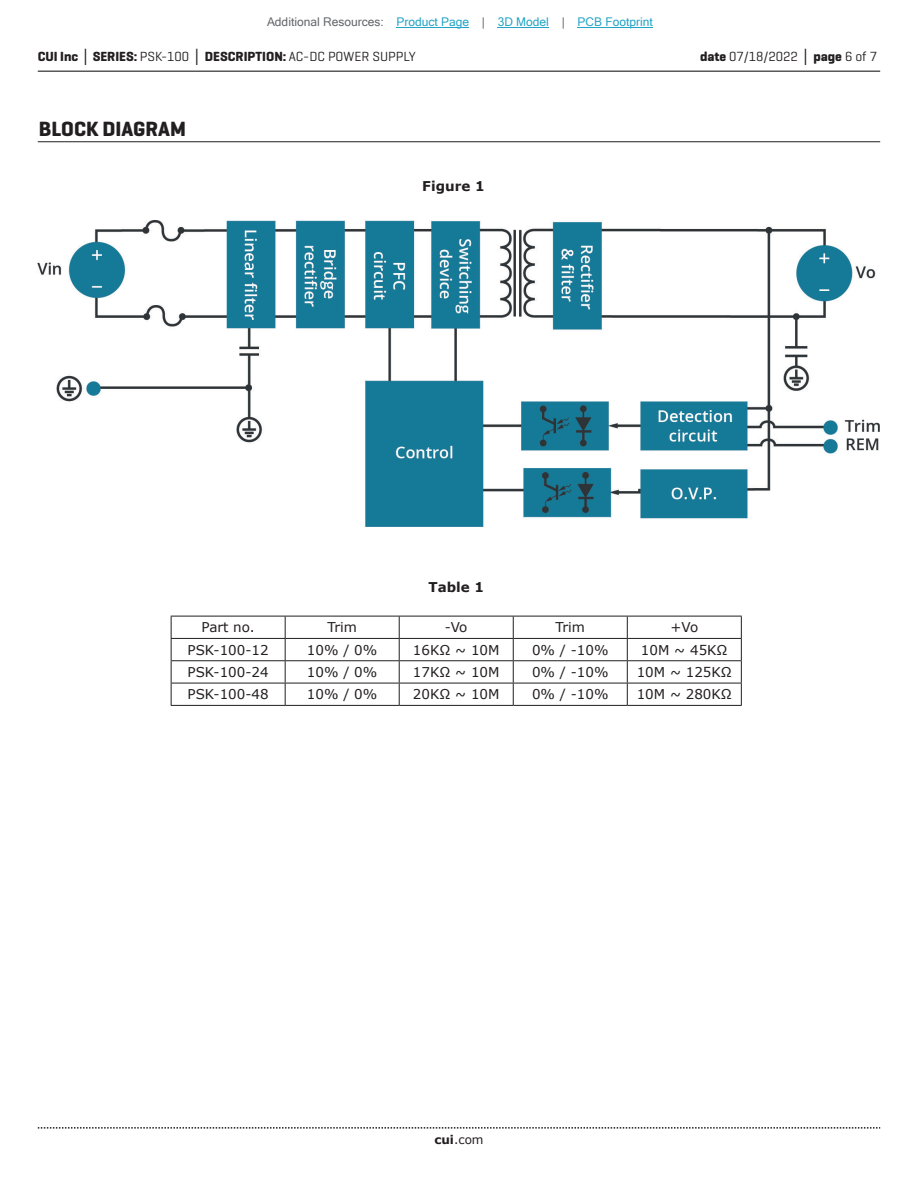
<style>
.page{position:relative;width:918px;height:1188px;background:#fff}
.page>*{position:absolute;margin:0;border:0;box-sizing:border-box;transform-origin:0 0}
.t1{font:700 21px "Geogrotesque";color:#231f20}
.t2{font:13.5px "Verdana";color:#231f20}
.t3{font:700 13.5px "Geogrotesque";color:#231f20}
.t4{font:13.5px "Geogrotesque";color:#231f20}
.t5{font:700 13.5px "Verdana";color:#231f20}
.t6{font:12px "Microsoft Sans Serif";color:#23a4c6}
.t7{font:12px "Verdana";color:#231f20}
.s1{color:#63676b}
.s2{font-family:"Verdana"}
.s3{font-weight:400}
.s4{font-weight:700}
.s5{font-family:"Verdana";font-weight:700}
</style>
<div class="page">
<hr style="left:38px;top:71px;width:842px;height:1px;background:#231f20">
<svg style="left:38px;top:1127px;width:842px;height:2px"></svg>
<hr style="left:38px;top:141px;width:842px;height:1px;background:#231f20">
<hr style="left:171px;top:616px;width:114px;height:1px;background:#231f20">
<hr style="left:285px;top:616px;width:114px;height:1px;background:#231f20">
<hr style="left:399px;top:616px;width:114px;height:1px;background:#231f20">
<hr style="left:513px;top:616px;width:114px;height:1px;background:#231f20">
<hr style="left:627px;top:616px;width:115px;height:1px;background:#231f20">
<hr style="left:171px;top:638px;width:114px;height:1px;background:#231f20">
<hr style="left:285px;top:638px;width:114px;height:1px;background:#231f20">
<hr style="left:399px;top:638px;width:114px;height:1px;background:#231f20">
<hr style="left:513px;top:638px;width:114px;height:1px;background:#231f20">
<hr style="left:627px;top:638px;width:115px;height:1px;background:#231f20">
<hr style="left:171px;top:660px;width:114px;height:1px;background:#231f20">
<hr style="left:285px;top:660px;width:114px;height:1px;background:#231f20">
<hr style="left:399px;top:660px;width:114px;height:1px;background:#231f20">
<hr style="left:513px;top:660px;width:114px;height:1px;background:#231f20">
<hr style="left:627px;top:660px;width:115px;height:1px;background:#231f20">
<hr style="left:171px;top:683px;width:114px;height:1px;background:#231f20">
<svg style="left:171px;top:616px;width:1px;height:89px"></svg>
<hr style="left:285px;top:683px;width:114px;height:1px;background:#231f20">
<svg style="left:285px;top:616px;width:1px;height:89px"></svg>
<hr style="left:399px;top:683px;width:114px;height:1px;background:#231f20">
<svg style="left:399px;top:616px;width:1px;height:89px"></svg>
<hr style="left:513px;top:683px;width:114px;height:1px;background:#231f20">
<svg style="left:513px;top:616px;width:1px;height:89px"></svg>
<hr style="left:627px;top:683px;width:115px;height:1px;background:#231f20">
<svg style="left:627px;top:616px;width:1px;height:89px"></svg>
<svg style="left:741px;top:616px;width:1px;height:89px"></svg>
<hr style="left:171px;top:705px;width:114px;height:1px;background:#231f20">
<hr style="left:285px;top:705px;width:114px;height:1px;background:#231f20">
<hr style="left:399px;top:705px;width:114px;height:1px;background:#231f20">
<hr style="left:513px;top:705px;width:114px;height:1px;background:#231f20">
<hr style="left:627px;top:705px;width:115px;height:1px;background:#231f20">
<img style="left:38px;top:221px;width:842px;height:305px">
<hr style="left:397px;top:27px;width:72px;height:1px;background:#23a4c6">
<hr style="left:498px;top:27px;width:51px;height:1px;background:#23a4c6">
<hr style="left:578px;top:27px;width:75px;height:1px;background:#23a4c6">
<p class="t6" style="left:267px;top:15px;width:387px"><span class="s1">Additional Resources:</span> Product Page <span class="s1">|</span> 3D Model <span class="s1">|</span> PCB Footprint</p>
<p class="t3" style="left:38px;top:48px;width:380px">CUI Inc <span class="s2">│</span> SERIES: <span class="s3">PSK-100</span> <span class="s2">│</span> DESCRIPTION: <span class="s3">AC-DC POWER SUPPLY</span></p>
<p class="t4" style="left:700px;top:48px;width:179px"><span class="s4">date</span> 07/18/2022 <span class="s5">│</span> <span class="s4">page</span> 6 of 7</p>
<h1 class="t1" style="left:39px;top:116px;width:149px">BLOCK DIAGRAM</h1>
<p class="t5" style="left:422px;top:177px;width:64px">Figure 1</p>
<p class="t5" style="left:429px;top:577px;width:57px">Table 1</p>
<p class="t2" style="left:202px;top:618px;width:55px">Part no.</p>
<p class="t2" style="left:327px;top:618px;width:31px">Trim</p>
<p class="t2" style="left:445px;top:618px;width:24px">-Vo</p>
<p class="t2" style="left:555px;top:618px;width:31px">Trim</p>
<p class="t2" style="left:670px;top:618px;width:29px">+Vo</p>
<p class="t2" style="left:188px;top:641px;width:83px">PSK-100-12</p>
<p class="t2" style="left:307px;top:641px;width:72px">10% / 0%</p>
<p class="t2" style="left:413px;top:641px;width:88px">16KΩ ~ 10M</p>
<p class="t2" style="left:532px;top:641px;width:78px">0% / -10%</p>
<p class="t2" style="left:641px;top:641px;width:88px">10M ~ 45KΩ</p>
<p class="t2" style="left:188px;top:663px;width:83px">PSK-100-24</p>
<p class="t2" style="left:307px;top:663px;width:72px">10% / 0%</p>
<p class="t2" style="left:413px;top:663px;width:88px">17KΩ ~ 10M</p>
<p class="t2" style="left:532px;top:663px;width:78px">0% / -10%</p>
<p class="t2" style="left:637px;top:663px;width:97px">10M ~ 125KΩ</p>
<p class="t2" style="left:188px;top:685px;width:83px">PSK-100-48</p>
<p class="t2" style="left:307px;top:685px;width:72px">10% / 0%</p>
<p class="t2" style="left:413px;top:685px;width:88px">20KΩ ~ 10M</p>
<p class="t2" style="left:532px;top:685px;width:78px">0% / -10%</p>
<p class="t2" style="left:637px;top:685px;width:97px">10M ~ 280KΩ</p>
<p class="t7" style="left:434px;top:1131px;width:51px"><span class="s4">cui</span>.com</p>
</div>
